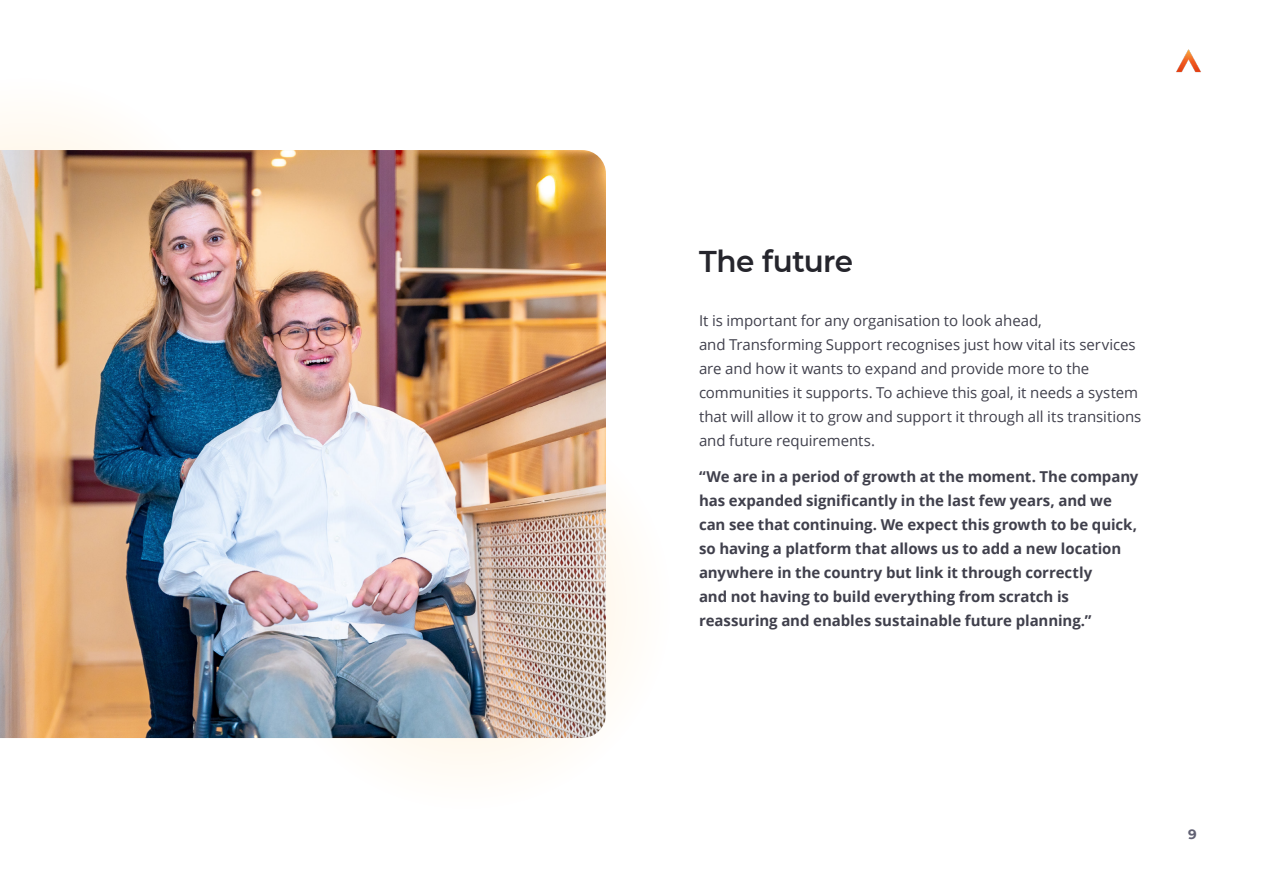
<style>
.page{position:relative;width:1263px;height:893px;background:#fff}
.page>*{position:absolute;margin:0;border:0;box-sizing:border-box;transform-origin:0 0}
.t1{font:600 30px "Montserrat";letter-spacing:-.015em;color:#25252c}
.t2{font:700 15px/24px "Open Sans";letter-spacing:-.005em;color:#40404c}
.t3{font:15px/24px "Open Sans";letter-spacing:-.005em;color:#40404c}
.t4{font:700 13.5px "Montserrat";color:#616173}
</style>
<div class="page">
<div style="left:262px;top:400px;width:408px;height:409px;background:#fffcf8;border-radius:50%"></div>
<div style="left:0;top:119px;width:123px;height:31px;background:#fffaf3"></div>
<img style="left:0;top:150px;width:606px;height:588px">
<img style="left:1176px;top:49px;width:25px;height:24px">
<h1 class="t1" style="left:699px;top:240px;width:156px">The future</h1>
<p class="t3" style="left:699px;top:308px;width:444px">It is important for any organisation to look ahead,<br>and Transforming Support recognises just how vital its services are and how it wants to expand and provide more to the communities it supports. To achieve this goal, it needs a system that will allow it to grow and support it through all its transitions and future requirements.</p>
<p class="t2" style="left:699px;top:464px;width:441px">“We are in a period of growth at the moment. The company has expanded significantly in the last few years, and we can see that continuing. We expect this growth to be quick, so having a platform that allows us to add a new location anywhere in the country but link it through correctly<br>and not having to build everything from scratch is reassuring and enables sustainable future planning.”</p>
<p class="t4" style="left:1188px;top:824px;width:10px">9</p>
</div>
